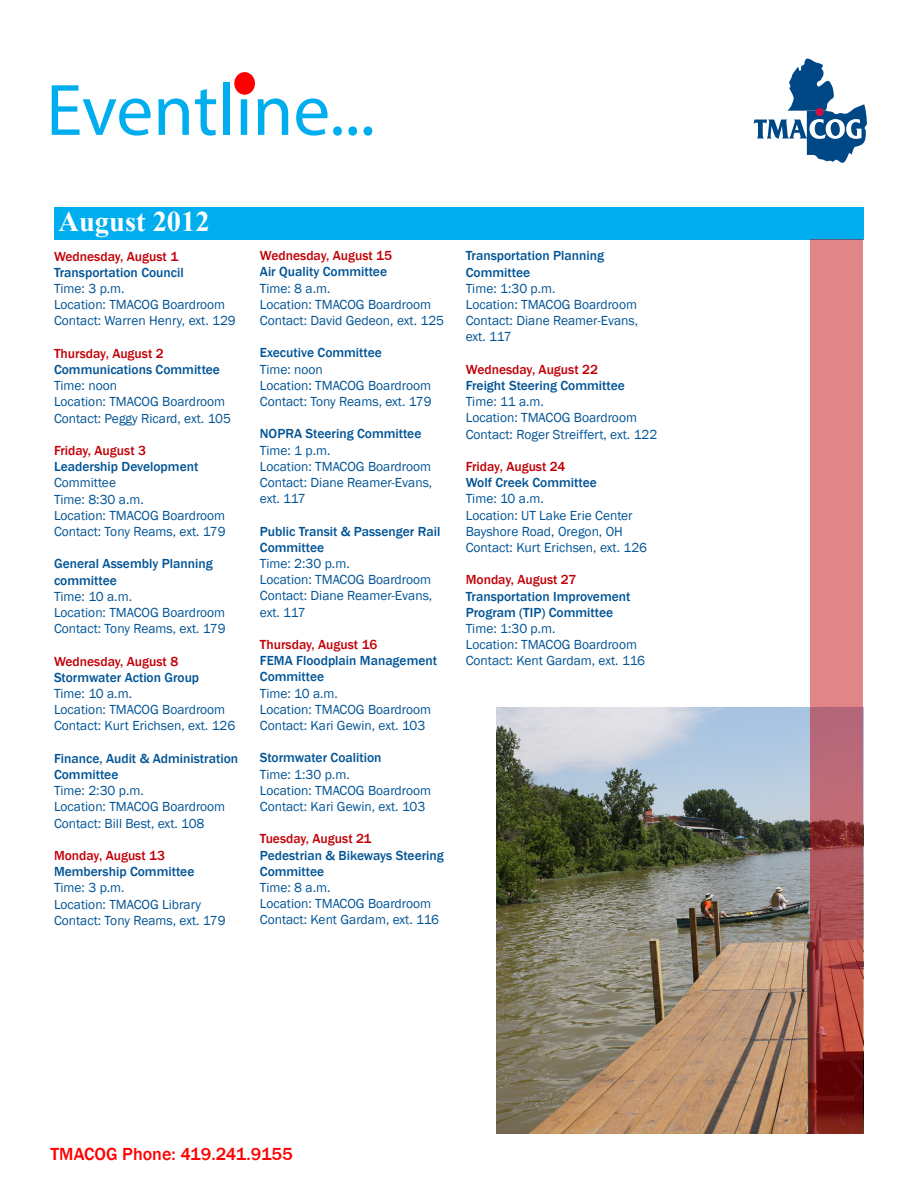
<style>
.page{position:relative;width:918px;height:1188px;background:#fff}
.page>*{position:absolute;margin:0;border:0;box-sizing:border-box;transform-origin:0 0}
.t1{font:73.5px "Myriad Pro";color:#00aeef}
.t2{font:700 28.5px "Times New Roman";color:#fff}
.t3{font:500 18px "Franklin Gothic";color:#f00}
.t4{font:13.5px/16.2px "Franklin Gothic";color:#005496}
.t5{font:500 13.5px/16.2px "Franklin Gothic";color:#005496}
.t6{font:500 13.5px "Franklin Gothic";color:#c00007}
</style>
<div class="page">
<svg style="left:754px;top:59px;width:113px;height:104px"></svg>
<div style="left:816px;top:108px;width:8px;height:8px;background:#ce1141;border-radius:50%"></div>
<div style="left:234px;top:72px;width:21px;height:23px;background:#f00;border-radius:50%"></div>
<img style="left:497px;top:708px;width:367px;height:426px">
<div style="left:54px;top:207px;width:809px;height:33px;background:#00aeef"></div>
<svg style="left:810px;top:240px;width:53px;height:894px;background:#c2676a"></svg>
<h1 class="t1" style="left:46px;top:65px;width:330px">Eventline...</h1>
<h2 class="t2" style="left:58px;top:202px;width:153px">August 2012</h2>
<p class="t6" style="left:54px;top:248px;width:126px">Wednesday, August 1</p>
<p class="t5" style="left:54px;top:264px;width:131px">Transportation Council</p>
<p class="t4" style="left:54px;top:281px;width:183px">Time: 3 p.m.<br>Location: TMACOG Boardroom<br>Contact: Warren Henry, ext. 129</p>
<p class="t6" style="left:54px;top:345px;width:111px">Thursday, August 2</p>
<p class="t5" style="left:54px;top:362px;width:167px">Communications Committee</p>
<p class="t4" style="left:54px;top:378px;width:179px">Time: noon<br>Location: TMACOG Boardroom<br>Contact: Peggy Ricard, ext. 105</p>
<p class="t6" style="left:54px;top:442px;width:93px">Friday, August 3</p>
<p class="t5" style="left:54px;top:459px;width:146px">Leadership Development</p>
<p class="t4" style="left:54px;top:475px;width:173px">Committee<br>Time: 8:30 a.m.<br>Location: TMACOG Boardroom<br>Contact: Tony Reams, ext. 179</p>
<p class="t5" style="left:54px;top:556px;width:160px">General Assembly Planning committee</p>
<p class="t4" style="left:54px;top:589px;width:173px">Time: 10 a.m.<br>Location: TMACOG Boardroom<br>Contact: Tony Reams, ext. 179</p>
<p class="t6" style="left:54px;top:653px;width:126px">Wednesday, August 8</p>
<p class="t5" style="left:54px;top:669px;width:147px">Stormwater Action Group</p>
<p class="t4" style="left:54px;top:686px;width:183px">Time: 10 a.m.<br>Location: TMACOG Boardroom<br>Contact: Kurt Erichsen, ext. 126</p>
<p class="t5" style="left:54px;top:750px;width:186px">Finance, Audit &amp; Administration<br>Committee</p>
<p class="t4" style="left:54px;top:783px;width:173px">Time: 2:30 p.m.<br>Location: TMACOG Boardroom<br>Contact: Bill Best, ext. 108</p>
<p class="t6" style="left:54px;top:847px;width:113px">Monday, August 13</p>
<p class="t5" style="left:54px;top:864px;width:142px">Membership Committee</p>
<p class="t4" style="left:54px;top:880px;width:173px">Time: 3 p.m.<br>Location: TMACOG Library<br>Contact: Tony Reams, ext. 179</p>
<p class="t6" style="left:260px;top:247px;width:134px">Wednesday, August 15</p>
<p class="t5" style="left:260px;top:264px;width:129px">Air Quality Committee</p>
<p class="t4" style="left:260px;top:280px;width:186px">Time: 8 a.m.<br>Location: TMACOG Boardroom<br>Contact: David Gedeon, ext. 125</p>
<p class="t5" style="left:260px;top:345px;width:124px">Executive Committee</p>
<p class="t4" style="left:260px;top:361px;width:173px">Time: noon<br>Location: TMACOG Boardroom<br>Contact: Tony Reams, ext. 179</p>
<p class="t5" style="left:260px;top:426px;width:163px">NOPRA Steering Committee</p>
<p class="t4" style="left:260px;top:442px;width:174px">Time: 1 p.m.<br>Location: TMACOG Boardroom<br>Contact: Diane Reamer-Evans, ext. 117</p>
<p class="t5" style="left:260px;top:523px;width:182px">Public Transit &amp; Passenger Rail<br>Committee</p>
<p class="t4" style="left:260px;top:556px;width:174px">Time: 2:30 p.m.<br>Location: TMACOG Boardroom<br>Contact: Diane Reamer-Evans, ext. 117</p>
<p class="t6" style="left:260px;top:636px;width:119px">Thursday, August 16</p>
<p class="t5" style="left:260px;top:653px;width:179px">FEMA Floodplain Management<br>Committee</p>
<p class="t4" style="left:260px;top:685px;width:173px">Time: 10 a.m.<br>Location: TMACOG Boardroom<br>Contact: Kari Gewin, ext. 103</p>
<p class="t5" style="left:260px;top:750px;width:123px">Stormwater Coalition</p>
<p class="t4" style="left:260px;top:766px;width:173px">Time: 1:30 p.m.<br>Location: TMACOG Boardroom<br>Contact: Kari Gewin, ext. 103</p>
<p class="t6" style="left:260px;top:830px;width:113px">Tuesday, August 21</p>
<p class="t5" style="left:260px;top:847px;width:185px">Pedestrian &amp; Bikeways Steering<br>Committee</p>
<p class="t4" style="left:260px;top:880px;width:181px">Time: 8 a.m.<br>Location: TMACOG Boardroom<br>Contact: Kent Gardam, ext. 116</p>
<p class="t5" style="left:466px;top:248px;width:140px">Transportation Planning<br>Committee</p>
<p class="t4" style="left:466px;top:281px;width:174px">Time: 1:30 p.m.<br>Location: TMACOG Boardroom<br>Contact: Diane Reamer-Evans, ext. 117</p>
<p class="t6" style="left:466px;top:361px;width:134px">Wednesday, August 22</p>
<p class="t5" style="left:466px;top:378px;width:161px">Freight Steering Committee</p>
<p class="t4" style="left:466px;top:394px;width:193px">Time: 11 a.m.<br>Location: TMACOG Boardroom<br>Contact: Roger Streiffert, ext. 122</p>
<p class="t6" style="left:466px;top:458px;width:101px">Friday, August 24</p>
<p class="t5" style="left:466px;top:475px;width:133px">Wolf Creek Committee</p>
<p class="t4" style="left:466px;top:491px;width:183px">Time: 10 a.m.<br>Location: UT Lake Erie Center<br>Bayshore Road, Oregon, OH<br>Contact: Kurt Erichsen, ext. 126</p>
<p class="t6" style="left:466px;top:572px;width:112px">Monday, August 27</p>
<p class="t5" style="left:466px;top:588px;width:166px">Transportation Improvement<br>Program (TIP) Committee</p>
<p class="t4" style="left:466px;top:621px;width:181px">Time: 1:30 p.m.<br>Location: TMACOG Boardroom<br>Contact: Kent Gardam, ext. 116</p>
<h3 class="t3" style="left:51px;top:1143px;width:244px">TMACOG Phone: 419.241.9155</h3>
</div>
